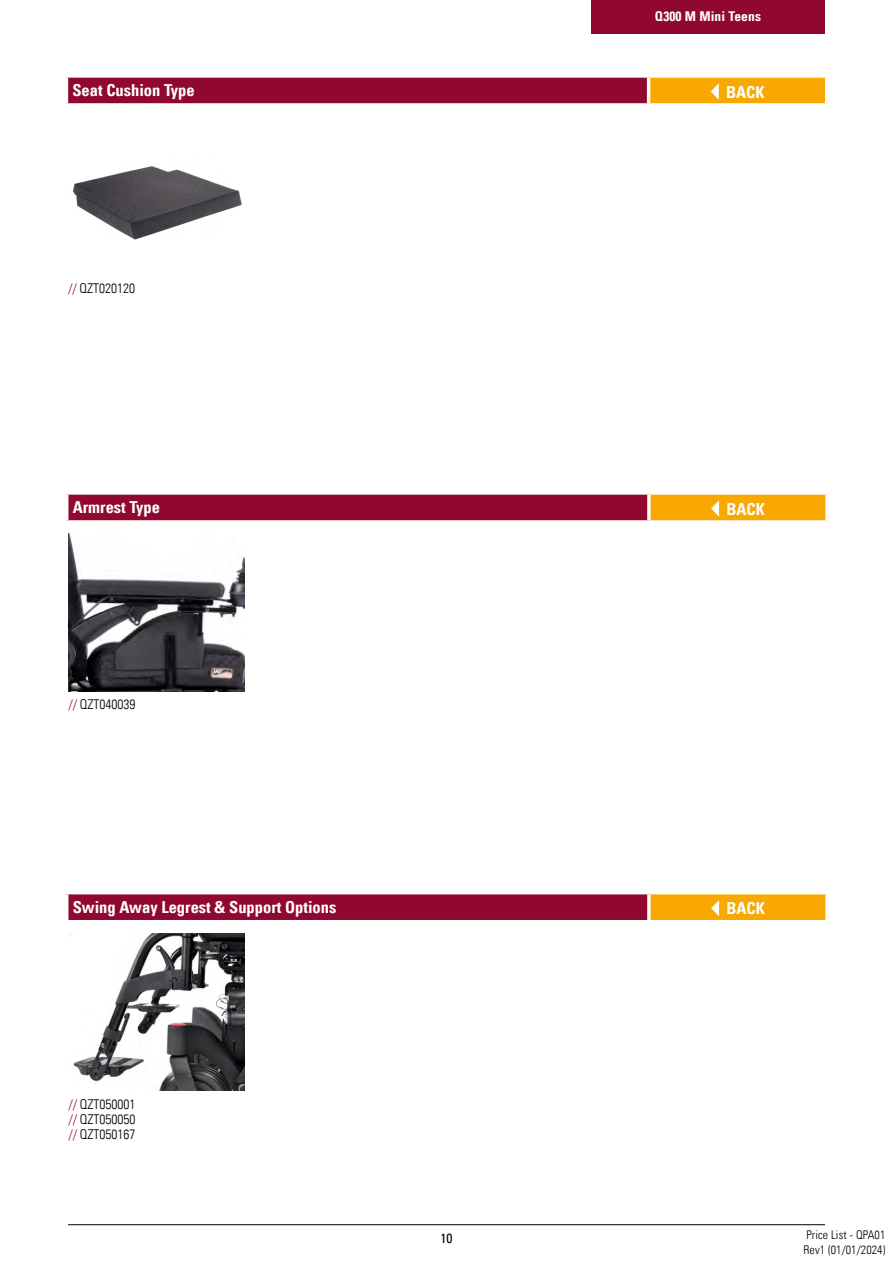
<style>
.page{position:relative;width:893px;height:1263px;background:#fff}
.page>*{position:absolute;margin:0;border:0;box-sizing:border-box;transform-origin:0 0}
.t1{font:16.5px "Univers Com 67 Bold Cond";color:#fff}
.t2{font:13.5px/15px "Univers Com 47 Light Cond";color:#000;text-align:justify}
.t3{font:13.5px "Univers Com 67 Bold Cond";letter-spacing:.01em;color:#fff}
.t4{font:condensed 13.5px "Univers Com 57";color:#000}
.t5{font:12px/14.7px "Univers Com 47 Light Cond";letter-spacing:.01em;color:#000}
.s1{color:#900730}
</style>
<div class="page">
<div style="left:66px;top:76px;width:583px;height:29px;background:#900730"></div>
<div style="left:649px;top:76px;width:178px;height:29px;background:#f8a800"></div>
<svg style="left:649px;top:76px;width:178px;height:2px"></svg>
<hr style="left:825px;top:78px;width:3px;height:25px;background:#fff">
<svg style="left:649px;top:103px;width:178px;height:2px"></svg>
<svg style="left:66px;top:76px;width:583px;height:2px"></svg>
<hr style="left:65px;top:78px;width:3px;height:25px;background:#fff">
<hr style="left:647px;top:78px;width:3px;height:25px;background:#fff">
<svg style="left:66px;top:103px;width:583px;height:2px"></svg>
<svg style="left:711px;top:83px;width:8px;height:17px"></svg>
<img style="left:73px;top:166px;width:169px;height:74px">
<div style="left:67px;top:493px;width:582px;height:29px;background:#900730"></div>
<div style="left:649px;top:493px;width:178px;height:29px;background:#f8a800"></div>
<svg style="left:649px;top:493px;width:179px;height:2px"></svg>
<svg style="left:825px;top:495px;width:2px;height:25px"></svg>
<svg style="left:649px;top:520px;width:179px;height:2px"></svg>
<svg style="left:66px;top:493px;width:583px;height:2px"></svg>
<hr style="left:65px;top:495px;width:3px;height:25px;background:#fff">
<svg style="left:647px;top:495px;width:4px;height:25px"></svg>
<svg style="left:66px;top:520px;width:583px;height:2px"></svg>
<svg style="left:711px;top:500px;width:8px;height:17px"></svg>
<img style="left:68px;top:534px;width:177px;height:157px">
<img style="left:68px;top:933px;width:177px;height:158px">
<div style="left:67px;top:893px;width:582px;height:29px;background:#900730"></div>
<div style="left:649px;top:893px;width:178px;height:29px;background:#f8a800"></div>
<hr style="left:649px;top:891px;width:180px;height:3px;background:#fff">
<svg style="left:825px;top:894px;width:3px;height:26px"></svg>
<hr style="left:649px;top:920px;width:180px;height:3px;background:#fff">
<hr style="left:65px;top:891px;width:584px;height:3px;background:#fff">
<hr style="left:65px;top:894px;width:3px;height:26px;background:#fff">
<svg style="left:647px;top:894px;width:4px;height:26px"></svg>
<hr style="left:65px;top:920px;width:584px;height:3px;background:#fff">
<svg style="left:711px;top:900px;width:8px;height:16px"></svg>
<div style="left:591px;top:0;width:234px;height:34px;background:#900730"></div>
<hr style="left:68px;top:1224px;width:757px;height:1px;background:#000">
<p class="t3" style="left:655px;top:8px;width:108px">Q300 M Mini Teens</p>
<p class="t1" style="left:72px;top:80px;width:124px">Seat Cushion Type</p>
<p class="t1" style="left:726px;top:82px;width:40px">BACK</p>
<p class="t2" style="left:68px;top:280px;width:68px"><span class="s1">//</span> QZT020120</p>
<p class="t1" style="left:73px;top:497px;width:89px">Armrest Type</p>
<p class="t1" style="left:726px;top:498px;width:40px">BACK</p>
<p class="t2" style="left:68px;top:697px;width:68px"><span class="s1">//</span> QZT040039</p>
<p class="t1" style="left:73px;top:897px;width:265px">Swing Away Legrest &amp; Support Options</p>
<p class="t1" style="left:726px;top:898px;width:40px">BACK</p>
<p class="t2" style="left:68px;top:1097px;width:68px"><span class="s1">//</span> QZT050001 <span class="s1">//</span> QZT050050 <span class="s1">//</span> QZT050167</p>
<p class="t4" style="left:440px;top:1229px;width:13px">10</p>
<p class="t5" style="left:803px;top:1227px;width:83px">Price List - QPA01<br>Rev1 (01/01/2024)</p>
</div>
